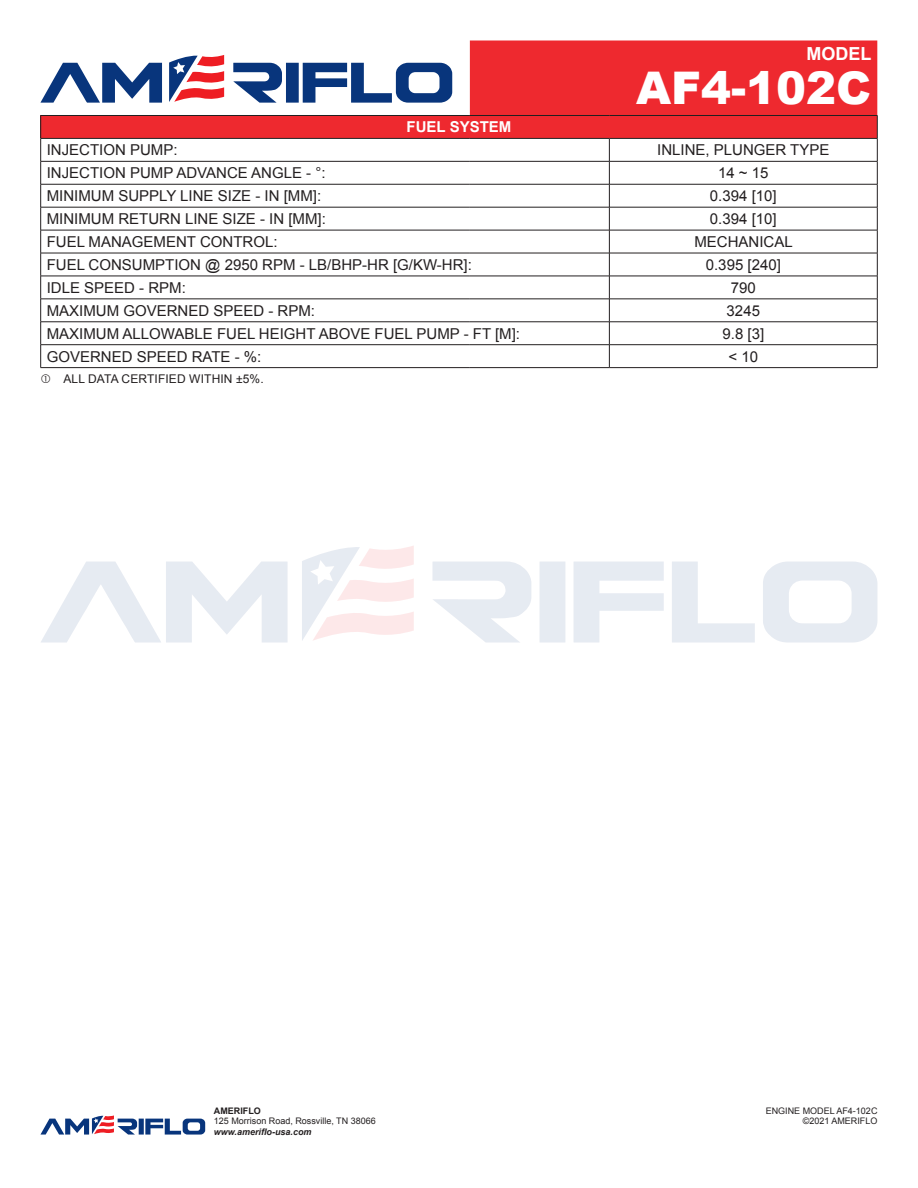
<style>
.page{position:relative;width:918px;height:1188px;background:#fff}
.page>*{position:absolute;margin:0;border:0;box-sizing:border-box;transform-origin:0 0}
.t1{font:900 45px "Arial";color:#fff}
.t2{font:700 18px "Arial";color:#fff}
.t3{font:15px "Arial";color:#231f20}
.t4{font:700 15px "Arial";color:#fff}
.t5{font:12px "Arial";letter-spacing:.01em;color:#231f20}
.t6{font:9px/10.8px "Arial";color:#231f20;text-align:right}
.t7{font:italic 700 9px "Arial";color:#231f20}
.t8{font:700 9px "Arial";color:#231f20}
</style>
<div class="page">
<div style="left:139px;top:1119px;width:5px;height:16px;background:#08357c"></div>
<svg style="left:145px;top:1119px;width:60px;height:16px"></svg>
<svg style="left:41px;top:1115px;width:96px;height:20px"></svg>
<svg style="left:41px;top:63px;width:121px;height:40px"></svg>
<div style="left:286px;top:63px;width:13px;height:40px;background:#08357c"></div>
<svg style="left:303px;top:63px;width:149px;height:40px"></svg>
<svg style="left:169px;top:55px;width:55px;height:47px"></svg>
<svg style="left:233px;top:63px;width:49px;height:40px"></svg>
<svg style="left:41px;top:562px;width:247px;height:81px"></svg>
<div style="left:540px;top:562px;width:25px;height:81px;background:#e6ebf2"></div>
<svg style="left:574px;top:562px;width:90px;height:81px"></svg>
<svg style="left:672px;top:562px;width:83px;height:81px"></svg>
<svg style="left:763px;top:562px;width:114px;height:81px"></svg>
<svg style="left:302px;top:546px;width:112px;height:95px"></svg>
<svg style="left:432px;top:562px;width:99px;height:81px"></svg>
<div style="left:41px;top:115px;width:836px;height:23px;background:#ee292f"></div>
<hr style="left:40px;top:115px;width:430px;height:1px;background:#231f20">
<hr style="left:40px;top:138px;width:430px;height:1px;background:#231f20">
<hr style="left:40px;top:161px;width:430px;height:1px;background:#231f20">
<hr style="left:40px;top:184px;width:430px;height:1px;background:#231f20">
<hr style="left:40px;top:207px;width:430px;height:1px;background:#231f20">
<hr style="left:40px;top:230px;width:430px;height:1px;background:#231f20">
<hr style="left:40px;top:253px;width:430px;height:1px;background:#231f20">
<hr style="left:40px;top:276px;width:430px;height:1px;background:#231f20">
<hr style="left:40px;top:299px;width:430px;height:1px;background:#231f20">
<hr style="left:40px;top:322px;width:430px;height:1px;background:#231f20">
<hr style="left:40px;top:344px;width:430px;height:1px;background:#231f20">
<svg style="left:40px;top:116px;width:1px;height:251px"></svg>
<svg style="left:470px;top:40px;width:408px;height:327px"></svg>
<hr style="left:40px;top:367px;width:430px;height:1px;background:#231f20">
<hr style="left:470px;top:367px;width:139px;height:1px;background:#231f20">
<hr style="left:609px;top:367px;width:269px;height:1px;background:#231f20">
<p class="t4" style="left:407px;top:117px;width:106px">FUEL SYSTEM</p>
<p class="t2" style="left:807px;top:41px;width:66px">MODEL</p>
<h1 class="t1" style="left:636px;top:55px;width:237px">AF4-102C</h1>
<p class="t3" style="left:47px;top:140px;width:132px">INJECTION PUMP:</p>
<p class="t3" style="left:657px;top:140px;width:174px">INLINE, PLUNGER TYPE</p>
<p class="t3" style="left:47px;top:163px;width:280px">INJECTION PUMP ADVANCE ANGLE - °:</p>
<p class="t3" style="left:718px;top:163px;width:52px">14 ~ 15</p>
<p class="t3" style="left:47px;top:186px;width:276px">MINIMUM SUPPLY LINE SIZE - IN [MM]:</p>
<p class="t3" style="left:710px;top:186px;width:68px">0.394 [10]</p>
<p class="t3" style="left:47px;top:209px;width:281px">MINIMUM RETURN LINE SIZE - IN [MM]:</p>
<p class="t3" style="left:710px;top:209px;width:68px">0.394 [10]</p>
<p class="t3" style="left:47px;top:232px;width:232px">FUEL MANAGEMENT CONTROL:</p>
<p class="t3" style="left:694px;top:232px;width:100px">MECHANICAL</p>
<p class="t3" style="left:47px;top:255px;width:427px">FUEL CONSUMPTION @ 2950 RPM - LB/BHP-HR [G/KW-HR]:</p>
<p class="t3" style="left:706px;top:255px;width:77px">0.395 [240]</p>
<p class="t3" style="left:47px;top:278px;width:141px">IDLE SPEED - RPM:</p>
<p class="t3" style="left:731px;top:278px;width:27px">790</p>
<p class="t3" style="left:47px;top:301px;width:270px">MAXIMUM GOVERNED SPEED - RPM:</p>
<p class="t3" style="left:727px;top:301px;width:35px">3245</p>
<p class="t3" style="left:47px;top:324px;width:475px">MAXIMUM ALLOWABLE FUEL HEIGHT ABOVE FUEL PUMP - FT [M]:</p>
<p class="t3" style="left:723px;top:324px;width:43px">9.8 [3]</p>
<p class="t3" style="left:47px;top:347px;width:216px">GOVERNED SPEED RATE - %:</p>
<p class="t3" style="left:729px;top:347px;width:31px">&lt; 10</p>
<p class="t5" style="left:63px;top:371px;width:202px">ALL DATA CERTIFIED WITHIN ±5%.</p>
<p class="t8" style="left:214px;top:1104px;width:48px">AMERIFLO</p>
<p class="t6" style="left:214px;top:1116px;width:163px">125 Morrison Road, Rossville, TN 38066</p>
<p class="t7" style="left:214px;top:1126px;width:99px">www.ameriflo-usa.com</p>
<p class="t6" style="left:766px;top:1105px;width:113px">ENGINE MODEL AF4-102C ©2021 AMERIFLO</p>
</div>
